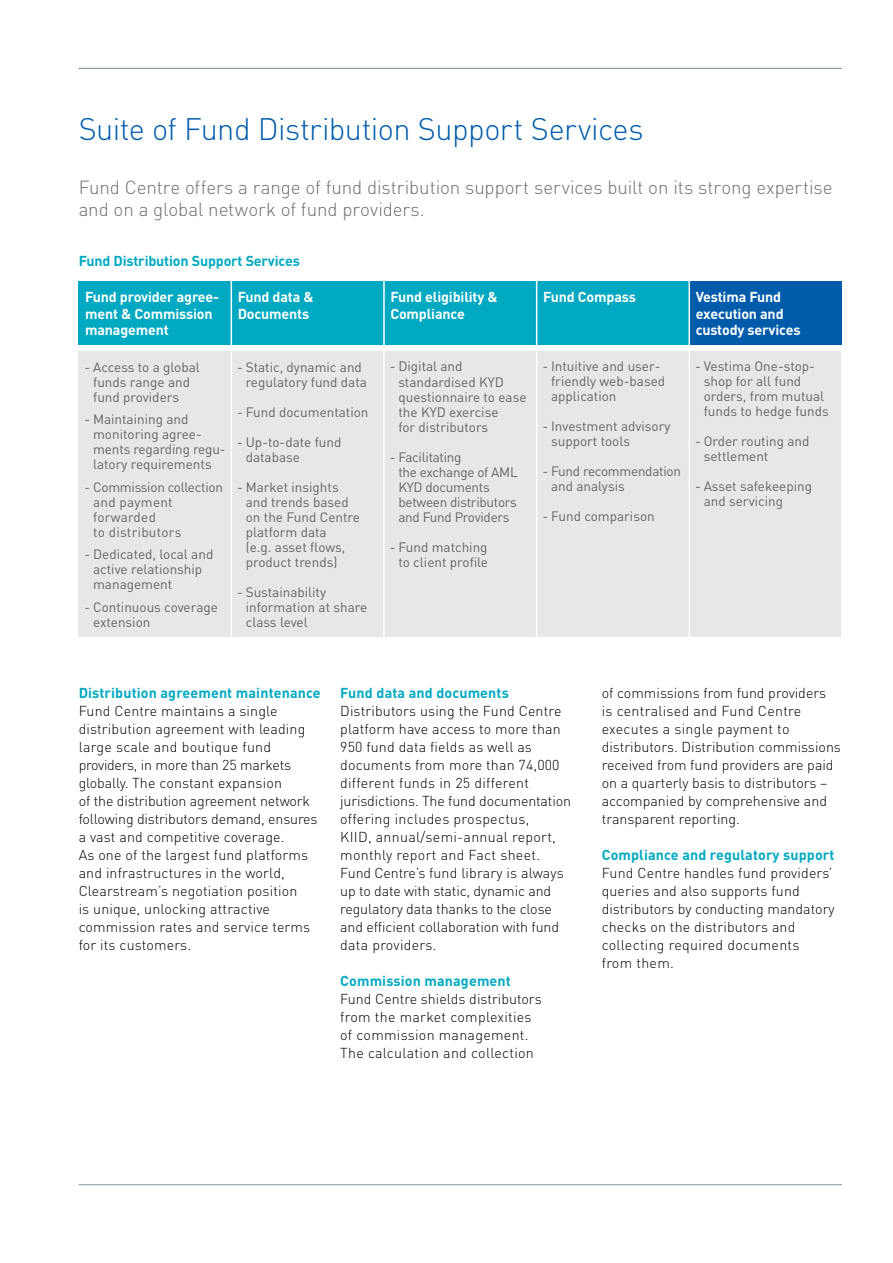
<style>
.page{position:relative;width:893px;height:1263px;background:#fff}
.page>*{position:absolute;margin:0;border:0;box-sizing:border-box;transform-origin:0 0}
.t1{font:300 30.75px "DIN";letter-spacing:-.02em;color:#005cab}
.t2{font:300 18.75px/22.5px "DIN";letter-spacing:-.005em;color:#6d6e71}
.t3{font:300 14.25px/18px "DIN";letter-spacing:.01em;color:#000}
.t4{font:700 14.25px/16.5px "DIN";letter-spacing:-.01em;color:#fff}
.t5{font:700 14.25px "DIN";letter-spacing:.01em;color:#00a9c2}
.t6{font:700 14.25px "DIN";letter-spacing:-.01em;color:#00a9c2}
.t7{font:13.5px/15px "DIN";color:#636466}
.t8{font:13.5px/15px "DIN";letter-spacing:-.02em;color:#636466}
</style>
<div class="page">
<hr style="left:79px;top:1184px;width:763px;height:1px;background:#8e979d">
<hr style="left:79px;top:68px;width:763px;height:1px;background:#8e979d">
<div style="left:79px;top:281px;width:763px;height:64px;background:#00a9c2"></div>
<div style="left:689px;top:281px;width:153px;height:64px;background:#005cab"></div>
<div style="left:79px;top:351px;width:762px;height:286px;background:#e6e7e8"></div>
<hr style="left:231px;top:280px;width:1px;height:362px;background:#fff">
<hr style="left:383px;top:280px;width:2px;height:362px;background:#fff">
<hr style="left:536px;top:280px;width:1px;height:362px;background:#fff">
<hr style="left:688px;top:280px;width:2px;height:362px;background:#fff">
<h1 class="t1" style="left:79px;top:110px;width:566px">Suite of Fund Distribution Support Services</h1>
<h2 class="t2" style="left:79px;top:176px;width:755px">Fund Centre offers a range of fund distribution support services built on its strong expertise and on a global network of fund providers.</h2>
<p class="t6" style="left:79px;top:252px;width:223px">Fund Distribution Support Services</p>
<p class="t4" style="left:85px;top:288px;width:136px">Fund provider agree&shy;ment &amp; Commission management</p>
<p class="t4" style="left:238px;top:288px;width:77px">Fund data &amp;<br>Documents</p>
<p class="t4" style="left:390px;top:288px;width:109px">Fund eligibility &amp;<br>Compliance</p>
<p class="t4" style="left:543px;top:288px;width:94px">Fund Compass</p>
<p class="t4" style="left:696px;top:288px;width:106px">Vestima Fund execution and custody services</p>
<p class="t7" style="left:93px;top:359px;width:108px;text-indent:-9px">- Access to a global funds range and fund providers</p>
<p class="t7" style="left:93px;top:411px;width:134px;text-indent:-9px">- Maintaining and monitoring agree&shy;ments regarding regu&shy;latory requirements</p>
<p class="t7" style="left:93px;top:479px;width:131px;text-indent:-8px">- Commission collection and payment forwarded<br>to distributors</p>
<p class="t7" style="left:93px;top:546px;width:122px;text-indent:-9px">- Dedicated, local and active relationship management</p>
<p class="t7" style="left:93px;top:599px;width:126px;text-indent:-9px">- Continuous coverage extension</p>
<p class="t7" style="left:246px;top:359px;width:123px;text-indent:-9px">- Static, dynamic and regulatory fund data</p>
<p class="t7" style="left:237px;top:404px;width:133px">- Fund documentation</p>
<p class="t7" style="left:246px;top:434px;width:97px;text-indent:-9px">- Up-to-date fund database</p>
<p class="t7" style="left:246px;top:479px;width:116px;text-indent:-9px">- Market insights and trends based on the Fund Centre platform data<br>(e.g. asset flows, product trends)</p>
<p class="t7" style="left:246px;top:584px;width:123px;text-indent:-9px">- Sustainability information at share class level</p>
<p class="t7" style="left:398px;top:359px;width:130px;text-indent:-9px">- Digital and standardised KYD questionnaire to ease the KYD exercise<br>for distributors</p>
<p class="t8" style="left:398px;top:449px;width:121px;text-indent:-9px">- Facilitating<br>the exchange of AML<br>KYD documents between distributors and Fund Providers</p>
<p class="t7" style="left:390px;top:539px;width:100px;text-align:right">- Fund matching to client profile</p>
<p class="t7" style="left:551px;top:359px;width:116px;text-indent:-9px">- Intuitive and user&shy;friendly web-based application</p>
<p class="t7" style="left:551px;top:419px;width:121px;text-indent:-9px">- Investment advisory support tools</p>
<p class="t8" style="left:551px;top:464px;width:131px;text-indent:-8px">- Fund recommendation and analysis</p>
<p class="t7" style="left:543px;top:509px;width:114px">- Fund comparison</p>
<p class="t7" style="left:704px;top:359px;width:127px;text-indent:-9px">- Vestima One-stop&shy;shop for all fund orders, from mutual funds to hedge funds</p>
<p class="t7" style="left:704px;top:434px;width:107px;text-indent:-9px">- Order routing and settlement</p>
<p class="t7" style="left:704px;top:479px;width:110px;text-indent:-9px">- Asset safekeeping and servicing</p>
<p class="t5" style="left:79px;top:684px;width:243px">Distribution agreement maintenance</p>
<p class="t3" style="left:79px;top:702px;width:240px">Fund Centre maintains a single distribution agreement with leading large scale and boutique fund providers, in more than 25 markets globally. The constant expansion<br>of the distribution agreement network following distributors demand, ensures a vast and competitive coverage.<br>As one of the largest fund platforms and infrastructures in the world, Clearstream’s negotiation position<br>is unique, unlocking attractive commission rates and service terms for its customers.</p>
<p class="t5" style="left:340px;top:684px;width:170px">Fund data and documents</p>
<p class="t3" style="left:340px;top:702px;width:232px">Distributors using the Fund Centre platform have access to more than<br>950 fund data fields as well as documents from more than 74,000 different funds in 25 different jurisdictions. The fund documentation offering includes prospectus,<br>KIID, annual/semi-annual report, monthly report and Fact sheet.<br>Fund Centre’s fund library is always up to date with static, dynamic and regulatory data thanks to the close and efficient collaboration with fund data providers.</p>
<p class="t5" style="left:340px;top:972px;width:172px">Commission management</p>
<p class="t3" style="left:340px;top:990px;width:203px">Fund Centre shields distributors from the market complexities of commission management.<br>The calculation and collection</p>
<p class="t3" style="left:602px;top:684px;width:241px">of commissions from fund providers<br>is centralised and Fund Centre executes a single payment to distributors. Distribution commissions received from fund providers are paid on a quarterly basis to distributors – accompanied by comprehensive and transparent reporting.</p>
<p class="t5" style="left:602px;top:845px;width:234px">Compliance and regulatory support</p>
<p class="t3" style="left:602px;top:864px;width:234px">Fund Centre handles fund providers’ queries and also supports fund distributors by conducting mandatory checks on the distributors and collecting required documents<br>from them.</p>
</div>
